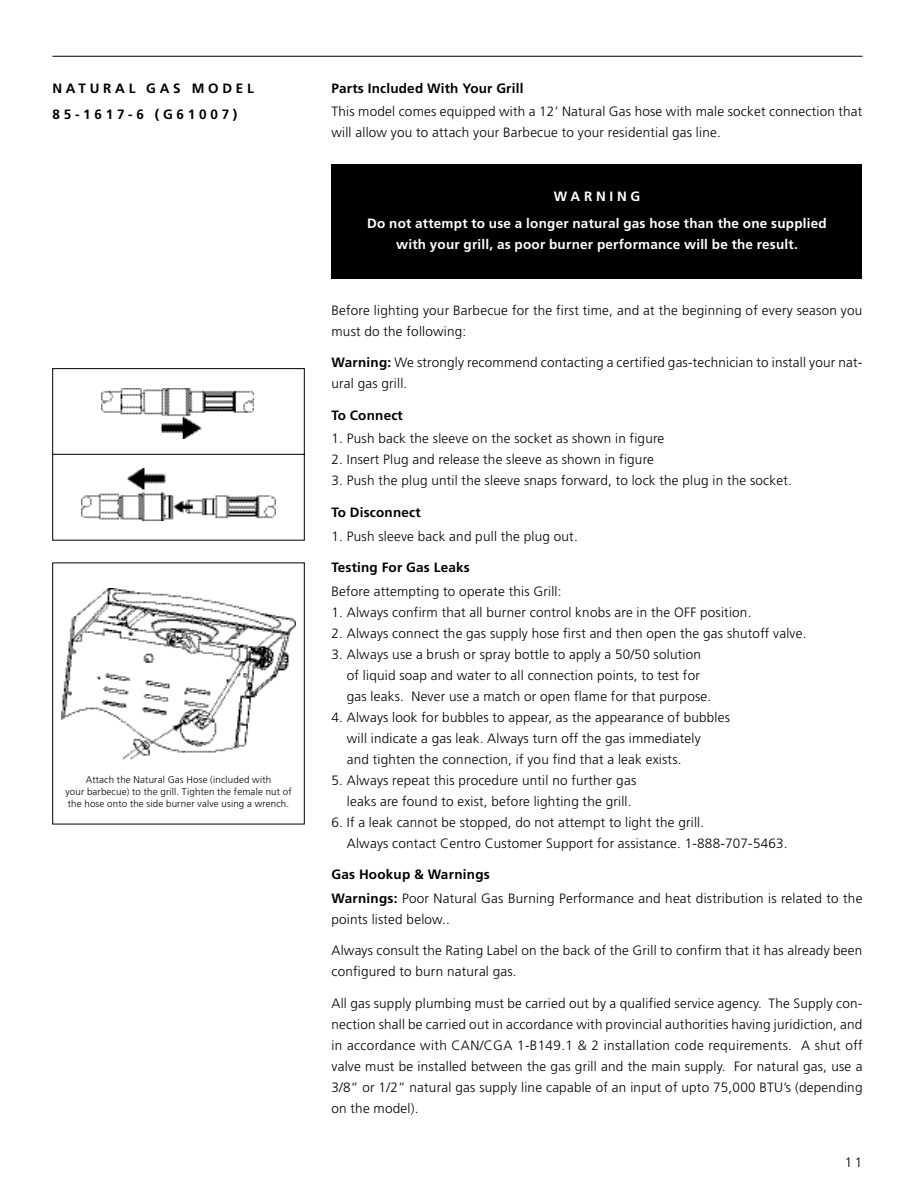
<style>
.page{position:relative;width:918px;height:1188px;background:#fff}
.page>*{position:absolute;margin:0;border:0;box-sizing:border-box;transform-origin:0 0}
.t1{font:300 13.5px/21px "Frutiger";letter-spacing:.015em;color:#000}
.t2{font:700 13.5px/26.2px "Frutiger";letter-spacing:.015em;color:#fff;text-align:center}
.t3{font:700 13.5px "Frutiger";letter-spacing:.015em;color:#000}
.t4{font:700 13.5px/26.2px "Frutiger";letter-spacing:.28em;color:#000}
.t5{font:300 9.75px/11.7px "Frutiger";letter-spacing:.015em;color:#000;text-align:center}
.s1{font-weight:700}
</style>
<div class="page">
<hr style="left:52px;top:56px;width:810px;height:1px;background:#000">
<div style="left:332px;top:164px;width:530px;height:114px;background:#000"></div>
<svg style="left:52px;top:368px;width:253px;height:173px"></svg>
<img style="left:102px;top:389px;width:151px;height:49px">
<img style="left:82px;top:468px;width:193px;height:53px">
<img style="left:62px;top:588px;width:234px;height:171px">
<p class="t4" style="left:52px;top:76px;width:203px">NATURAL GAS MODEL<br>85-1617-6 (G61007)</p>
<p class="t5" style="left:65px;top:775px;width:228px">Attach the Natural Gas Hose (included with<br>your barbecue) to the grill. Tighten the female nut of the hose onto the side burner valve using a wrench.</p>
<p class="t3" style="left:332px;top:82px;width:194px">Parts Included With Your Grill</p>
<p class="t1" style="left:332px;top:102px;width:532px">This model comes equipped with a 12’ Natural Gas hose with male socket connection that will allow you to attach your Barbecue to your residential gas line.</p>
<p class="t2" style="left:367px;top:185px;width:461px">WARNING<br>Do not attempt to use a longer natural gas hose than the one supplied</p>
<p class="t2" style="left:396px;top:232px;width:403px">with your grill, as poor burner performance will be the result.</p>
<p class="t1" style="left:332px;top:301px;width:532px">Before lighting your Barbecue for the first time, and at the beginning of every season you must do the following:</p>
<p class="t1" style="left:332px;top:353px;width:532px"><span class="s1">Warning:</span> We strongly recommend contacting a certified gas-technician to install your nat&shy;ural gas grill.</p>
<p class="t3" style="left:332px;top:410px;width:73px">To Connect</p>
<p class="t1" style="left:332px;top:429px;width:334px">1. Push back the sleeve on the socket as shown in figure</p>
<p class="t1" style="left:332px;top:450px;width:324px">2. Insert Plug and release the sleeve as shown in figure</p>
<p class="t1" style="left:332px;top:471px;width:462px">3. Push the plug until the sleeve snaps forward, to lock the plug in the socket.</p>
<p class="t3" style="left:332px;top:507px;width:91px">To Disconnect</p>
<p class="t1" style="left:332px;top:526px;width:248px">1. Push sleeve back and pull the plug out.</p>
<p class="t3" style="left:332px;top:562px;width:140px">Testing For Gas Leaks</p>
<p class="t1" style="left:332px;top:582px;width:232px">Before attempting to operate this Grill:</p>
<p class="t1" style="left:332px;top:603px;width:421px">1. Always confirm that all burner control knobs are in the OFF position.</p>
<p class="t1" style="left:332px;top:624px;width:477px">2. Always connect the gas supply hose first and then open the gas shutoff valve.</p>
<p class="t1" style="left:347px;top:645px;width:366px;text-indent:-15px">3. Always use a brush or spray bottle to apply a 50/50 solution of liquid soap and water to all connection points, to test for gas leaks. Never use a match or open flame for that purpose.</p>
<p class="t1" style="left:347px;top:708px;width:385px;text-indent:-15px">4. Always look for bubbles to appear, as the appearance of bubbles will indicate a gas leak. Always turn off the gas immediately<br>and tighten the connection, if you find that a leak exists.</p>
<p class="t1" style="left:347px;top:771px;width:291px;text-indent:-15px">5. Always repeat this procedure until no further gas leaks are found to exist, before lighting the grill.</p>
<p class="t1" style="left:347px;top:813px;width:442px;text-indent:-15px">6. If a leak cannot be stopped, do not attempt to light the grill.<br>Always contact Centro Customer Support for assistance. 1-888-707-5463.</p>
<p class="t1" style="left:332px;top:864px;width:532px;line-height:23.7px"><span class="s1">Gas Hookup &amp; Warnings<br>Warnings:</span> Poor Natural Gas Burning Performance and heat distribution is related to the</p>
<p class="t1" style="left:332px;top:910px;width:120px">points listed below..</p>
<p class="t1" style="left:332px;top:941px;width:532px">Always consult the Rating Label on the back of the Grill to confirm that it has already been configured to burn natural gas.</p>
<p class="t1" style="left:332px;top:994px;width:533px;text-align:justify">All gas supply plumbing must be carried out by a qualified service agency. The Supply con&shy;nection shall be carried out in accordance with provincial authorities having juridiction, and in accordance with CAN/CGA 1-B149.1 &amp; 2 installation code requirements. A shut off valve must be installed between the gas grill and the main supply. For natural gas, use a 3/8” or 1/2” natural gas supply line capable of an input of upto 75,000 BTU’s (depending on the model).</p>
<p class="t1" style="left:845px;top:1153px;width:19px">11</p>
</div>
